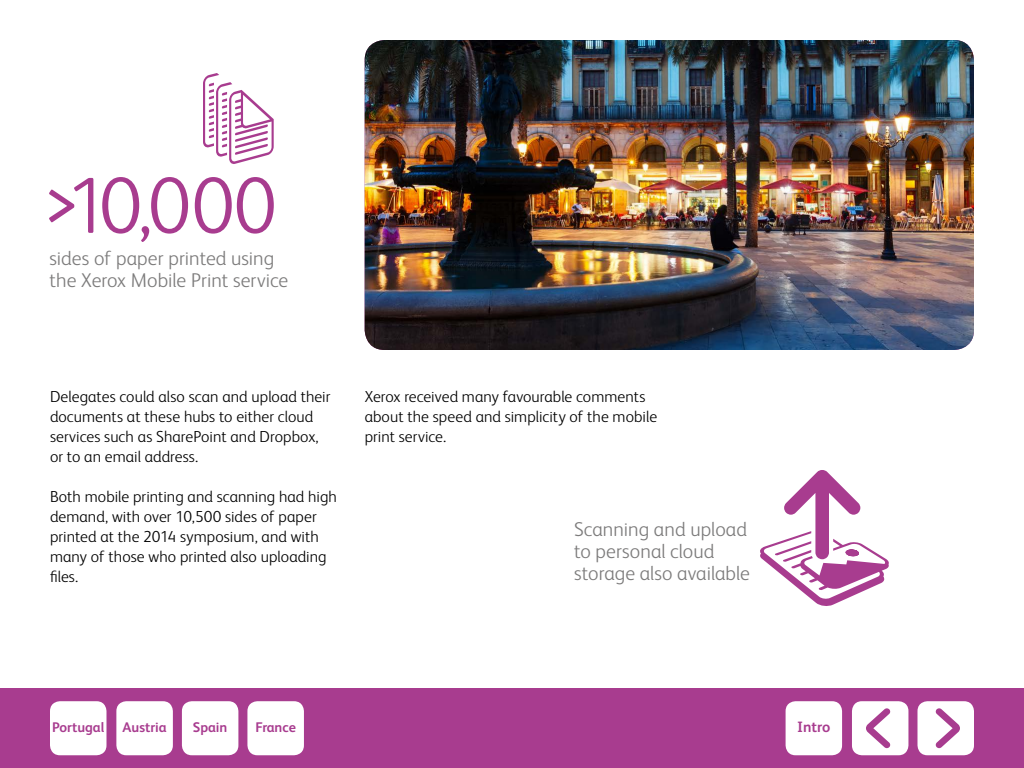
<style>
.page{position:relative;width:1024px;height:768px;background:#fff}
.page>*{position:absolute;margin:0;border:0;box-sizing:border-box;transform-origin:0 0}
.t1{font:300 80px "Xerox Sans";color:#a83c8f}
.t2{font:300 20px/22px "Xerox Sans";letter-spacing:.005em;color:#7c7b7b}
.t3{font:300 16px/20px "Xerox Sans";letter-spacing:.005em;color:#000}
.t4{font:700 15px "Xerox Sans";letter-spacing:-.005em;color:#a83c8f}
.t5{font:700 14px "Xerox Sans";color:#a83c8f}
</style>
<div class="page">
<div style="left:0;top:688px;width:1024px;height:80px;background:#a83c8f"></div>
<div style="left:786px;top:701px;width:56px;height:54px;background:#fff;border-radius:10px"></div>
<div style="left:50px;top:701px;width:56px;height:54px;background:#fff;border-radius:10px"></div>
<div style="left:116px;top:701px;width:57px;height:54px;background:#fff;border-radius:10px"></div>
<div style="left:182px;top:701px;width:56px;height:54px;background:#fff;border-radius:10px"></div>
<div style="left:247px;top:701px;width:57px;height:54px;background:#fff;border-radius:10px"></div>
<div style="left:918px;top:701px;width:56px;height:54px;background:#fff;border-radius:10px"></div>
<svg style="left:935px;top:708px;width:25px;height:40px"></svg>
<div style="left:852px;top:701px;width:56px;height:54px;background:#fff;border-radius:10px"></div>
<svg style="left:866px;top:708px;width:25px;height:40px"></svg>
<img style="left:365px;top:40px;width:609px;height:310px">
<svg style="left:760px;top:470px;width:129px;height:136px"></svg>
<svg style="left:203px;top:73px;width:71px;height:91px"></svg>
<h1 class="t1" style="left:42px;top:153px;width:236px">&gt;10,000</h1>
<p class="t2" style="left:50px;top:246px;width:240px">sides of paper printed using the Xerox Mobile Print service</p>
<p class="t3" style="left:50px;top:386px;width:282px">Delegates could also scan and upload their documents at these hubs to either cloud services such as SharePoint and Dropbox, or to an email address.</p>
<p class="t3" style="left:50px;top:486px;width:288px">Both mobile printing and scanning had high demand, with over 10,500 sides of paper printed at the 2014 symposium, and with many of those who printed also uploading files.</p>
<p class="t3" style="left:365px;top:386px;width:294px">Xerox received many favourable comments about the speed and simplicity of the mobile print service.</p>
<p class="t2" style="left:574px;top:518px;width:177px">Scanning and upload to personal cloud storage also available</p>
<p class="t5" style="left:52px;top:718px;width:53px">Portugal</p>
<p class="t5" style="left:123px;top:718px;width:46px">Austria</p>
<p class="t5" style="left:193px;top:718px;width:36px">Spain</p>
<p class="t5" style="left:255px;top:718px;width:42px">France</p>
<p class="t4" style="left:797px;top:716px;width:35px">Intro</p>
</div>
